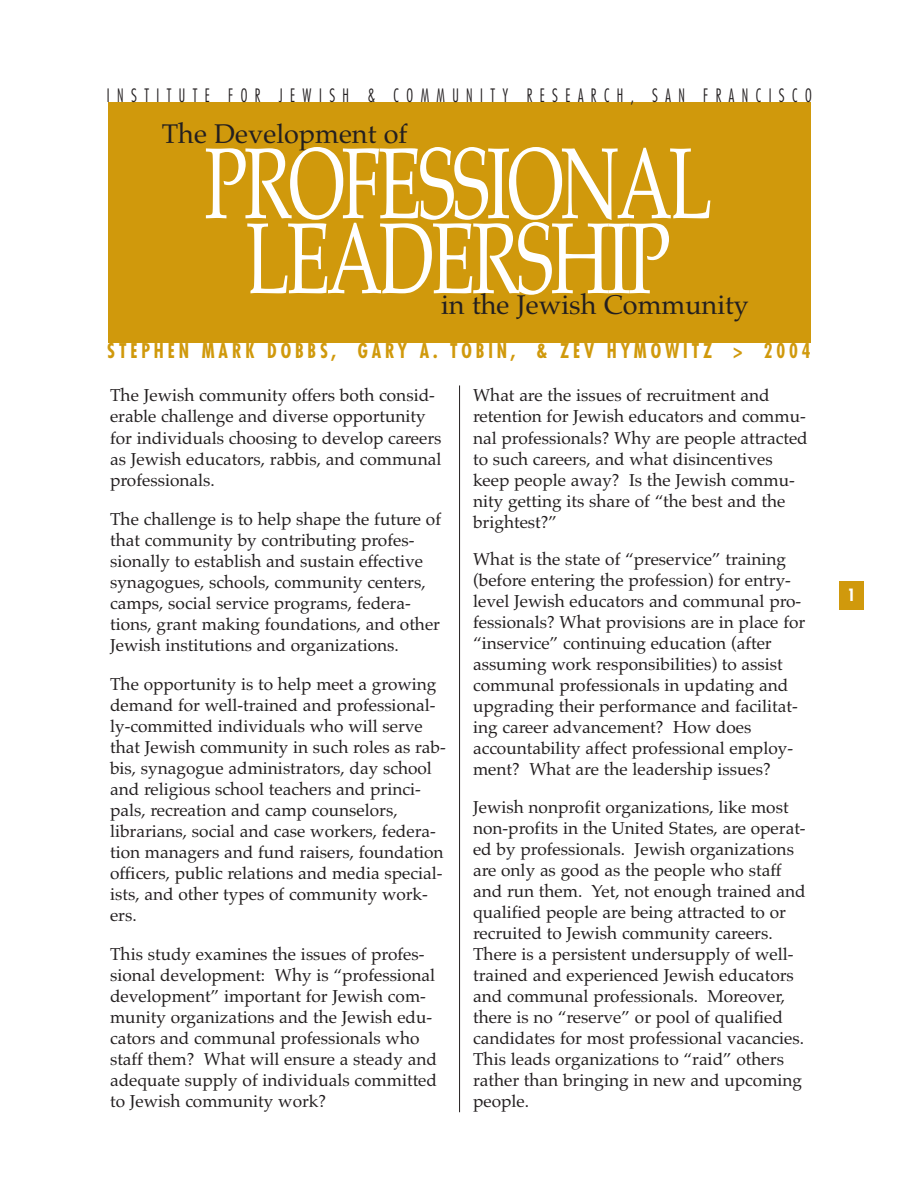
<style>
.page{position:relative;width:918px;height:1188px;background:#fff}
.page>*{position:absolute;margin:0;border:0;box-sizing:border-box;transform-origin:0 0}
.t1{font:100.8px/75px "Palatino";letter-spacing:-.05em;color:#fff;text-align:center;scale:.71 1}
.t2{font:27px "Palatino";color:#231f20}
.t3{font:700 condensed 19.8px "Futura";letter-spacing:.215em;color:#d0990c;scale:.91 1}
.t4{font:300 condensed 18px "Futura";letter-spacing:.495em;color:#231f20;scale:.83 1}
.t5{font:17.25px/21px "Palatino";color:#231f20}
.t6{font:700 condensed 16.5px "Futura";color:#fff}
</style>
<div class="page">
<hr style="left:459px;top:385px;width:1px;height:727px;background:#231f20">
<div style="left:108px;top:102px;width:703px;height:241px;background:#d0990c"></div>
<div style="left:839px;top:581px;width:25px;height:29px;background:#d0990c"></div>
<p class="t4" style="left:107px;top:88px;width:851px">INSTITUTE FOR JEWISH &amp; COMMUNITY RESEARCH, SAN FRANCISCO</p>
<h2 class="t2" style="left:162px;top:118px;width:247px">The Development of</h2>
<h1 class="t1" style="left:204px;top:146px;width:718px">PROFESSIONAL<br>LEADERSHIP</h1>
<h2 class="t2" style="left:441px;top:289px;width:309px">in the Jewish Community</h2>
<p class="t3" style="left:107px;top:342px;width:774px">STEPHEN MARK DOBBS, GARY A. TOBIN, &amp; ZEV HYMOWITZ &gt; 2004</p>
<p class="t5" style="left:110px;top:385px;width:333px">The Jewish community offers both consid&shy;erable challenge and diverse opportunity for individuals choosing to develop careers as Jewish educators, rabbis, and communal professionals.</p>
<p class="t5" style="left:110px;top:508px;width:333px">The challenge is to help shape the future of that community by contributing profes&shy;sionally to establish and sustain effective synagogues, schools, community centers, camps, social service programs, federa&shy;tions, grant making foundations, and other Jewish institutions and organizations.</p>
<p class="t5" style="left:110px;top:673px;width:337px">The opportunity is to help meet a growing demand for well-trained and professional&shy;ly-committed individuals who will serve that Jewish community in such roles as rab&shy;bis, synagogue administrators, day school and religious school teachers and princi&shy;pals, recreation and camp counselors, librarians, social and case workers, federa&shy;tion managers and fund raisers, foundation officers, public relations and media special&shy;ists, and other types of community work&shy;ers.</p>
<p class="t5" style="left:110px;top:944px;width:329px">This study examines the issues of profes&shy;sional development: Why is “professional development” important for Jewish com&shy;munity organizations and the Jewish edu&shy;cators and communal professionals who staff them? What will ensure a steady and adequate supply of individuals committed to Jewish community work?</p>
<p class="t5" style="left:473px;top:385px;width:336px">What are the issues of recruitment and retention for Jewish educators and commu&shy;nal professionals? Why are people attracted to such careers, and what disincentives keep people away? Is the Jewish commu&shy;nity getting its share of “the best and the brightest?”</p>
<p class="t5" style="left:473px;top:549px;width:334px">What is the state of “preservice” training (before entering the profession) for entry&shy;level Jewish educators and communal pro&shy;fessionals? What provisions are in place for “inservice” continuing education (after assuming work responsibilities) to assist communal professionals in updating and upgrading their performance and facilitat&shy;ing career advancement? How does accountability affect professional employ&shy;ment? What are the leadership issues?</p>
<p class="t5" style="left:473px;top:797px;width:334px">Jewish nonprofit organizations, like most non-profits in the United States, are operat&shy;ed by professionals. Jewish organizations are only as good as the people who staff and run them. Yet, not enough trained and qualified people are being attracted to or recruited to Jewish community careers.<br>There is a persistent undersupply of well&shy;trained and experienced Jewish educators and communal professionals. Moreover, there is no “reserve” or pool of qualified candidates for most professional vacancies.<br>This leads organizations to “raid” others rather than bringing in new and upcoming people.</p>
<p class="t6" style="left:847px;top:587px;width:10px">1</p>
</div>
